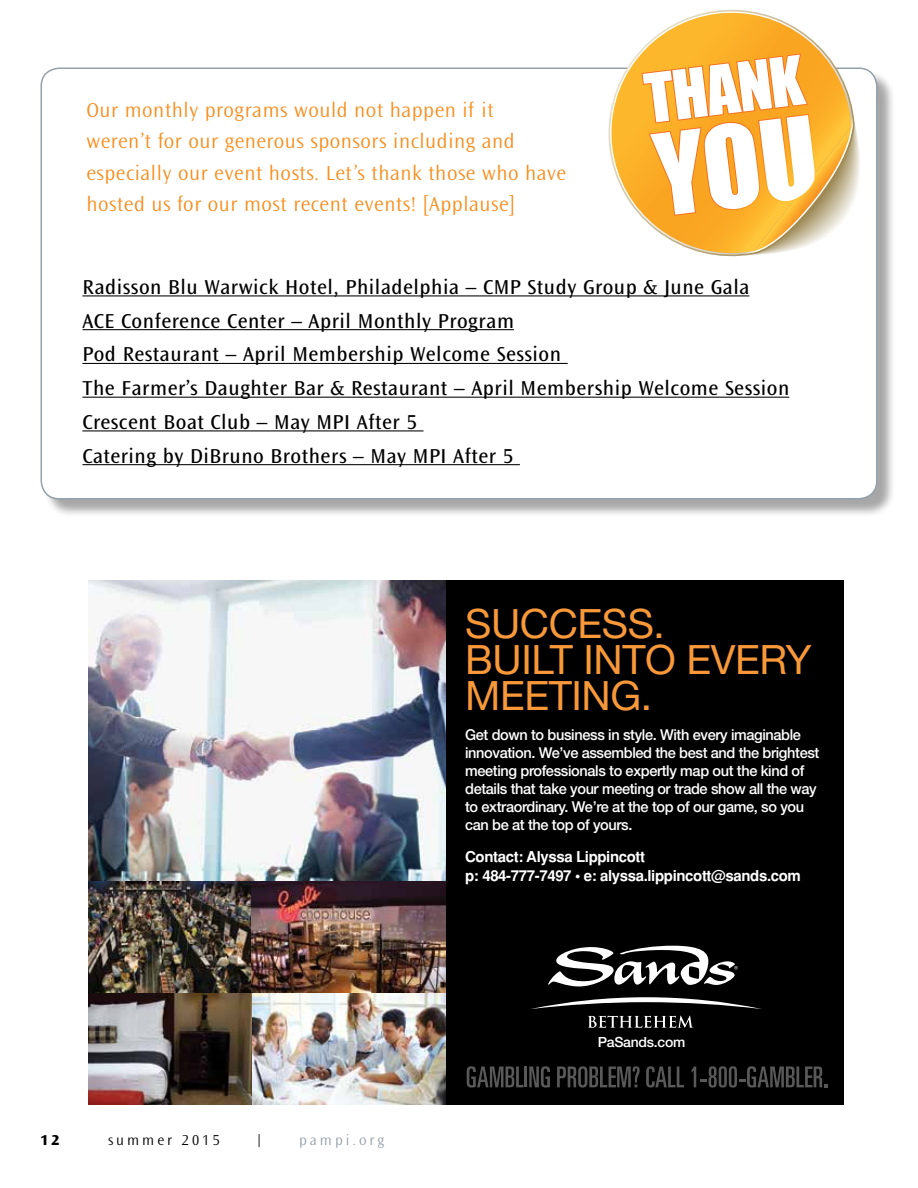
<style>
.page{position:relative;width:918px;height:1188px;background:#fff}
.page>*{position:absolute;margin:0;border:0;box-sizing:border-box;transform-origin:0 0}
.t1{font:40.5px/36px "Helvetica Neue LT Std";letter-spacing:-.01em;color:#f89838}
.t2{font:21px/33.8px "Ocean Sans";letter-spacing:.025em;color:#000}
.t3{font:300 21px/31.5px "Ocean Sans";letter-spacing:.025em;color:#f78e1e}
.t4{font:500 15px/18px "Helvetica Neue LT Std";letter-spacing:-.025em;color:#fff}
.t5{font:700 15px/19.4px "Helvetica";letter-spacing:-.025em;color:#fff}
.t6{font:300 15px "Ocean Sans";letter-spacing:.2em;color:#000}
.t7{font:300 15px "Ocean Sans";letter-spacing:.2em;color:#95a0a9}
.t8{font:800 15px "Ocean Sans";color:#000}
.t9{font:500 14.1px "Helvetica Neue LT Std";letter-spacing:-.02em;color:#fff}
</style>
<div class="page">
<div style="left:88px;top:580px;width:756px;height:525px;background:#000"></div>
<svg style="left:548px;top:946px;width:190px;height:41px"></svg>
<svg style="left:531px;top:997px;width:230px;height:12px"></svg>
<svg style="left:588px;top:1016px;width:106px;height:12px"></svg>
<svg style="left:467px;top:1066px;width:56px;height:22px"></svg>
<hr style="left:525px;top:1066px;width:2px;height:21px;background:#fff">
<svg style="left:529px;top:1066px;width:21px;height:22px"></svg>
<svg style="left:557px;top:1066px;width:83px;height:22px"></svg>
<svg style="left:646px;top:1066px;width:38px;height:22px"></svg>
<svg style="left:692px;top:1066px;width:135px;height:22px"></svg>
<img style="left:88px;top:580px;width:358px;height:525px">
<div style="left:43px;top:70px;width:853px;height:448px;background:#000;opacity:.35"></div>
<div style="left:41px;top:68px;width:836px;height:431px;background:#fff;border-radius:18px"></div>
<svg style="left:594px;top:10px;width:231px;height:247px"></svg>
<svg style="left:642px;top:53px;width:224px;height:203px"></svg>
<hr style="left:82px;top:295px;width:667px;height:1px;background:#000">
<hr style="left:82px;top:329px;width:432px;height:1px;background:#000">
<hr style="left:82px;top:363px;width:486px;height:1px;background:#000">
<hr style="left:82px;top:397px;width:707px;height:1px;background:#000">
<hr style="left:82px;top:430px;width:342px;height:1px;background:#000">
<hr style="left:82px;top:464px;width:438px;height:1px;background:#000">
<p class="t3" style="left:86px;top:94px;width:481px">Our monthly programs would not happen if it<br>weren’t for our generous sponsors including and especially our event hosts. Let’s thank those who have hosted us for our most recent events! [Applause]</p>
<p class="t2" style="left:82px;top:270px;width:708px">Radisson Blu Warwick Hotel, Philadelphia – CMP Study Group &amp; June Gala<br>ACE Conference Center – April Monthly Program<br>Pod Restaurant – April Membership Welcome Session<br>The Farmer’s Daughter Bar &amp; Restaurant – April Membership Welcome Session Crescent Boat Club – May MPI After 5<br>Catering by DiBruno Brothers – May MPI After 5</p>
<h1 class="t1" style="left:465px;top:605px;width:348px">SUCCESS.<br>BUILT INTO EVERY<br>MEETING.</h1>
<p class="t4" style="left:465px;top:726px;width:356px">Get down to business in style. With every imaginable innovation. We’ve assembled the best and the brightest meeting professionals to expertly map out the kind of details that take your meeting or trade show all the way to extraordinary. We’re at the top of our game, so you can be at the top of yours.</p>
<p class="t5" style="left:465px;top:847px;width:337px">Contact: Alyssa Lippincott<br>p: 484-777-7497 • e: alyssa.lippincott@sands.com</p>
<p class="t8" style="left:40px;top:1132px;width:20px">12</p>
<p class="t6" style="left:108px;top:1132px;width:113px">summer 2015</p>
<p class="t6" style="left:256px;top:1132px;width:9px">|</p>
<p class="t7" style="left:299px;top:1132px;width:87px">pampi.org</p>
<p class="t9" style="left:598px;top:1034px;width:89px">PaSands.com</p>
</div>
